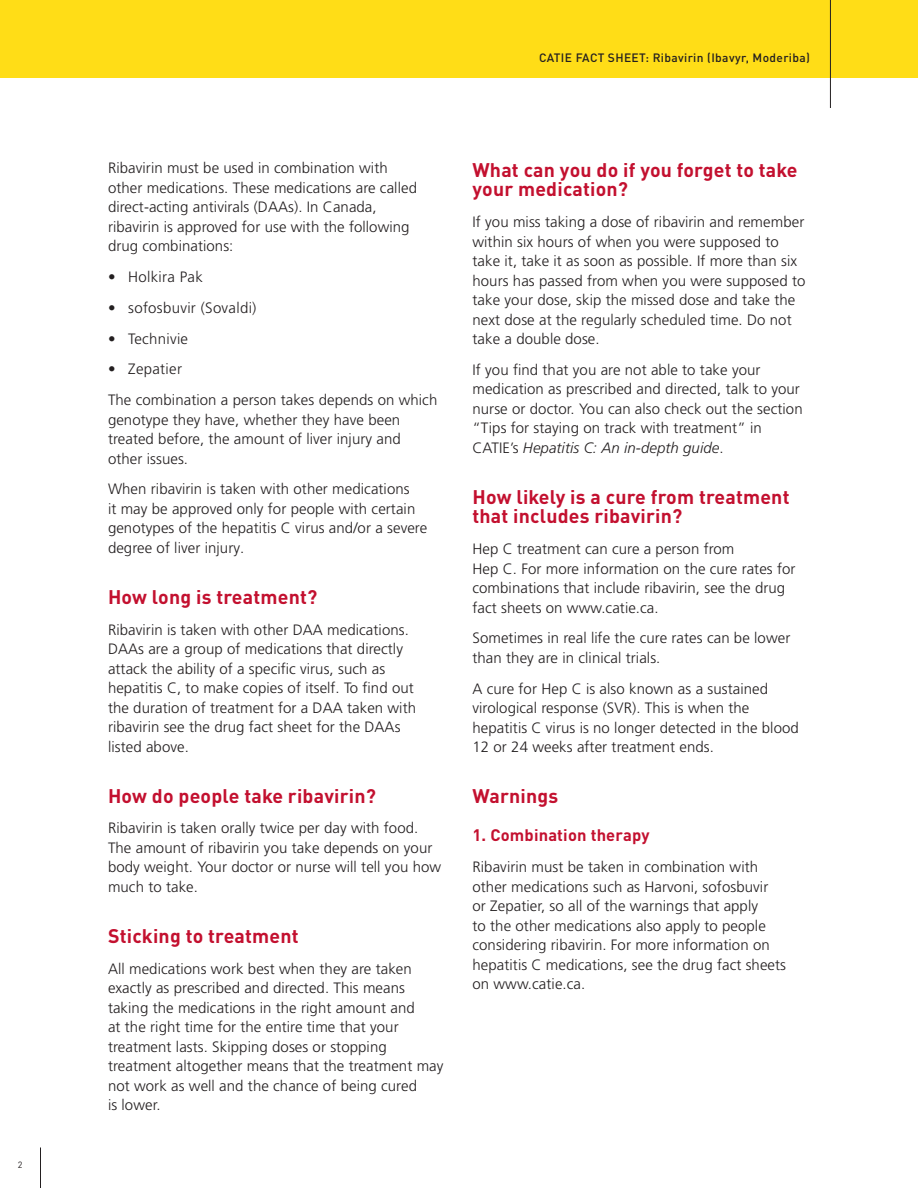
<style>
.page{position:relative;width:918px;height:1188px;background:#fff}
.page>*{position:absolute;margin:0;border:0;box-sizing:border-box;transform-origin:0 0}
.t1{font:700 19.5px/19.5px "DINOT";letter-spacing:.01em;color:#c3102f}
.t2{font:700 16.5px "DINOT";letter-spacing:.01em;color:#c3102f}
.t3{font:300 15px/19.5px "Frutiger LT Pro";letter-spacing:.005em;color:#231f20}
.t4{font:500 12px "DINOT";letter-spacing:.03em;color:#231f20}
.t5{font:9px "DINOT";color:#231f20}
.s1{font-style:italic}
</style>
<div class="page">
<hr style="left:40px;top:1148px;width:1px;height:40px;background:#231f20">
<div style="left:0;top:0;width:918px;height:78px;background:#ffdd17"></div>
<hr style="left:830px;top:0;width:1px;height:108px;background:#231f20">
<p class="t5" style="left:18px;top:1158px;width:6px">2</p>
<p class="t4" style="left:539px;top:48px;width:272px">CATIE FACT SHEET: Ribavirin (Ibavyr, Moderiba)</p>
<p class="t3" style="left:108px;top:158px;width:311px">Ribavirin must be used in combination with other medications. These medications are called direct-acting antivirals (DAAs). In Canada, ribavirin is approved for use with the following drug combinations:</p>
<p class="t3" style="left:108px;top:267px;width:96px">• Holkira Pak</p>
<p class="t3" style="left:108px;top:298px;width:150px">• sofosbuvir (Sovaldi)</p>
<p class="t3" style="left:108px;top:329px;width:82px">• Technivie</p>
<p class="t3" style="left:108px;top:354px;width:331px;line-height:30.8px">• Zepatier<br>The combination a person takes depends on which</p>
<p class="t3" style="left:108px;top:410px;width:294px;text-align:justify">genotype they have, whether they have been treated before, the amount of liver injury and other issues.</p>
<p class="t3" style="left:108px;top:479px;width:321px">When ribavirin is taken with other medications<br>it may be approved only for people with certain genotypes of the hepatitis C virus and/or a severe degree of liver injury.</p>
<h1 class="t1" style="left:108px;top:585px;width:211px">How long is treatment?</h1>
<p class="t3" style="left:108px;top:620px;width:310px">Ribavirin is taken with other DAA medications.<br>DAAs are a group of medications that directly attack the ability of a specific virus, such as hepatitis C, to make copies of itself. To find out the duration of treatment for a DAA taken with ribavirin see the drug fact sheet for the DAAs listed above.</p>
<h1 class="t1" style="left:108px;top:784px;width:269px">How do people take ribavirin?</h1>
<p class="t3" style="left:108px;top:818px;width:335px">Ribavirin is taken orally twice per day with food.<br>The amount of ribavirin you take depends on your body weight. Your doctor or nurse will tell you how much to take.</p>
<h1 class="t1" style="left:108px;top:924px;width:192px">Sticking to treatment</h1>
<p class="t3" style="left:108px;top:959px;width:337px">All medications work best when they are taken exactly as prescribed and directed. This means taking the medications in the right amount and<br>at the right time for the entire time that your treatment lasts. Skipping doses or stopping treatment altogether means that the treatment may not work as well and the chance of being cured<br>is lower.</p>
<h1 class="t1" style="left:472px;top:158px;width:327px">What can you do if you forget to take your medication?</h1>
<p class="t3" style="left:472px;top:212px;width:335px">If you miss taking a dose of ribavirin and remember within six hours of when you were supposed to take it, take it as soon as possible. If more than six hours has passed from when you were supposed to take your dose, skip the missed dose and take the next dose at the regularly scheduled time. Do not take a double dose.</p>
<p class="t3" style="left:472px;top:360px;width:332px">If you find that you are not able to take your medication as prescribed and directed, talk to your nurse or doctor. You can also check out the section “Tips for staying on track with treatment” in CATIE’s <span class="s1">Hepatitis C: An in-depth guide</span>.</p>
<h1 class="t1" style="left:472px;top:485px;width:319px">How likely is a cure from treatment that includes ribavirin?</h1>
<p class="t3" style="left:472px;top:539px;width:325px">Hep C treatment can cure a person from<br>Hep C. For more information on the cure rates for combinations that include ribavirin, see the drug fact sheets on www.catie.ca.</p>
<p class="t3" style="left:472px;top:629px;width:319px">Sometimes in real life the cure rates can be lower than they are in clinical trials.</p>
<p class="t3" style="left:472px;top:679px;width:328px">A cure for Hep C is also known as a sustained virological response (SVR). This is when the hepatitis C virus is no longer detected in the blood 12 or 24 weeks after treatment ends.</p>
<h1 class="t1" style="left:472px;top:785px;width:87px">Warnings</h1>
<p class="t2" style="left:472px;top:823px;width:179px">1. Combination therapy</p>
<p class="t3" style="left:472px;top:857px;width:315px">Ribavirin must be taken in combination with other medications such as Harvoni, sofosbuvir<br>or Zepatier, so all of the warnings that apply<br>to the other medications also apply to people considering ribavirin. For more information on hepatitis C medications, see the drug fact sheets on www.catie.ca.</p>
</div>
